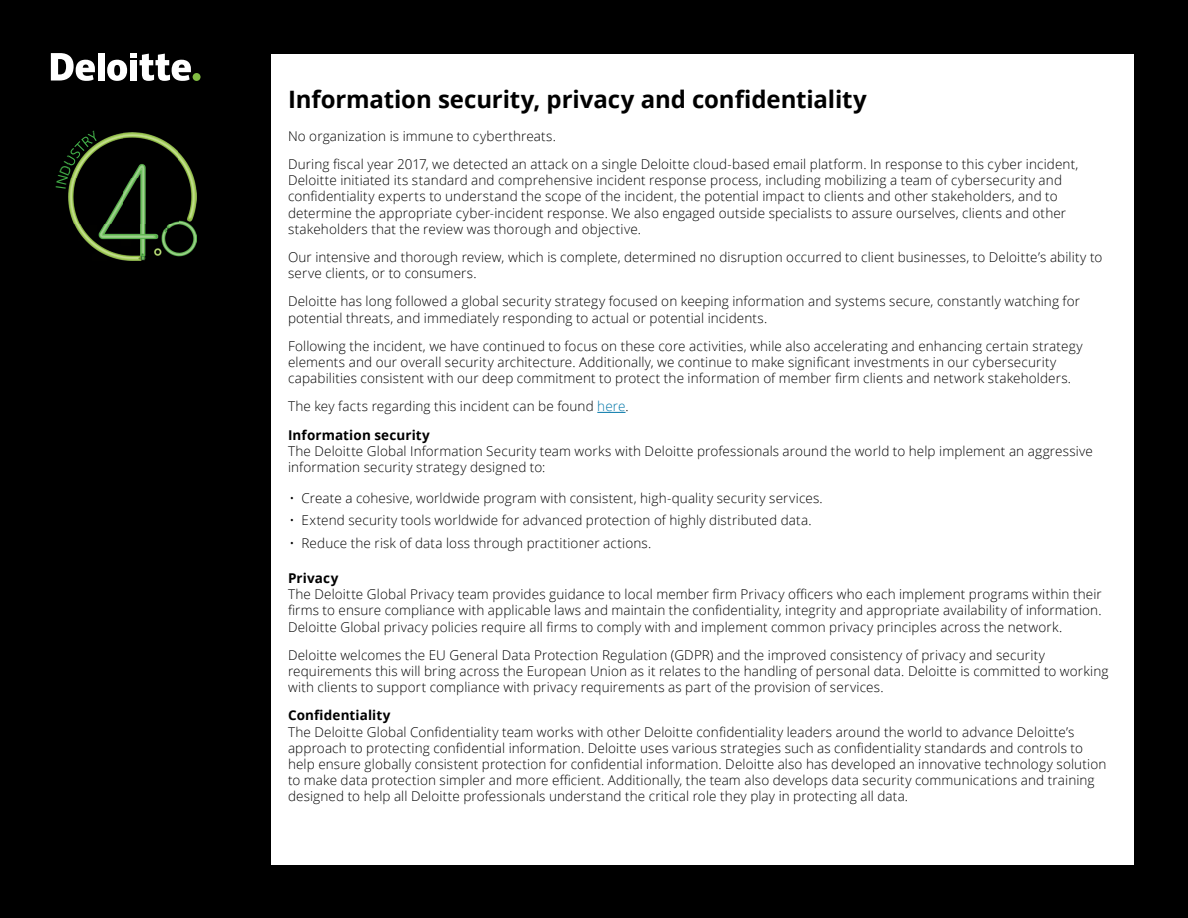
<style>
.page{position:relative;width:1188px;height:918px;background:#000}
.page>*{position:absolute;margin:0;border:0;box-sizing:border-box;transform-origin:0 0}
.t1{font:700 24px "Open Sans";letter-spacing:-.005em;color:#000}
.t2{font:300 13.5px/16.2px "Open Sans";letter-spacing:.01em;color:#000}
.t3{font:700 13.5px "Open Sans";letter-spacing:.01em;color:#000}
.s1{color:#0076a8}
.s2{font-weight:700}
</style>
<div class="page">
<div style="left:193px;top:73px;width:8px;height:8px;background:#81bc42;border-radius:50%"></div>
<div style="left:98px;top:53px;width:7px;height:28px;background:#fff"></div>
<svg style="left:107px;top:53px;width:84px;height:28px"></svg>
<svg style="left:51px;top:53px;width:44px;height:28px"></svg>
<img style="left:68px;top:133px;width:129px;height:128px">
<div style="left:272px;top:54px;width:862px;height:811px;background:#fff"></div>
<svg style="left:597px;top:412px;width:29px;height:1px"></svg>
<svg style="left:68px;top:133px;width:31px;height:56px"></svg>
<h1 class="t1" style="left:288px;top:83px;width:580px">Information security, privacy and confidentiality</h1>
<p class="t2" style="left:288px;top:121px;width:792px;line-height:28.2px">No organization is immune to cyberthreats.<br>During fiscal year 2017, we detected an attack on a single Deloitte cloud-based email platform. In response to this cyber incident,</p>
<p class="t2" style="left:288px;top:172px;width:780px">Deloitte initiated its standard and comprehensive incident response process, including mobilizing a team of cybersecurity and confidentiality experts to understand the scope of the incident, the potential impact to clients and other stakeholders, and to determine the appropriate cyber-incident response. We also engaged outside specialists to assure ourselves, clients and other stakeholders that the review was thorough and objective.</p>
<p class="t2" style="left:288px;top:249px;width:816px">Our intensive and thorough review, which is complete, determined no disruption occurred to client businesses, to Deloitte’s ability to serve clients, or to consumers.</p>
<p class="t2" style="left:288px;top:293px;width:794px">Deloitte has long followed a global security strategy focused on keeping information and systems secure, constantly watching for potential threats, and immediately responding to actual or potential incidents.</p>
<p class="t2" style="left:288px;top:337px;width:796px">Following the incident, we have continued to focus on these core activities, while also accelerating and enhancing certain strategy elements and our overall security architecture. Additionally, we continue to make significant investments in our cybersecurity capabilities consistent with our deep commitment to protect the information of member firm clients and network stakeholders.</p>
<p class="t2" style="left:288px;top:392px;width:342px;line-height:28.2px">The key facts regarding this incident can be found <span class="s1">here</span>.<br><span class="s2">Information security</span></p>
<p class="t2" style="left:288px;top:442px;width:806px">The Deloitte Global Information Security team works with Deloitte professionals around the world to help implement an aggressive information security strategy designed to:</p>
<p class="t2" style="left:289px;top:490px;width:535px">• Create a cohesive, worldwide program with consistent, high-quality security services.</p>
<p class="t2" style="left:289px;top:512px;width:524px">• Extend security tools worldwide for advanced protection of highly distributed data.</p>
<p class="t2" style="left:289px;top:534px;width:363px">• Reduce the risk of data loss through practitioner actions.</p>
<p class="t3" style="left:288px;top:569px;width:52px">Privacy</p>
<p class="t2" style="left:288px;top:586px;width:815px;text-align:justify">The Deloitte Global Privacy team provides guidance to local member firm Privacy officers who each implement programs within their firms to ensure compliance with applicable laws and maintain the confidentiality, integrity and appropriate availability of information.<br>Deloitte Global privacy policies require all firms to comply with and implement common privacy principles across the network.</p>
<p class="t2" style="left:288px;top:646px;width:822px">Deloitte welcomes the EU General Data Protection Regulation (GDPR) and the improved consistency of privacy and security requirements this will bring across the European Union as it relates to the handling of personal data. Deloitte is committed to working with clients to support compliance with privacy requirements as part of the provision of services.</p>
<p class="t3" style="left:288px;top:706px;width:104px">Confidentiality</p>
<p class="t2" style="left:288px;top:723px;width:820px">The Deloitte Global Confidentiality team works with other Deloitte confidentiality leaders around the world to advance Deloitte’s approach to protecting confidential information. Deloitte uses various strategies such as confidentiality standards and controls to help ensure globally consistent protection for confidential information. Deloitte also has developed an innovative technology solution to make data protection simpler and more efficient. Additionally, the team also develops data security communications and training designed to help all Deloitte professionals understand the critical role they play in protecting all data.</p>
</div>
